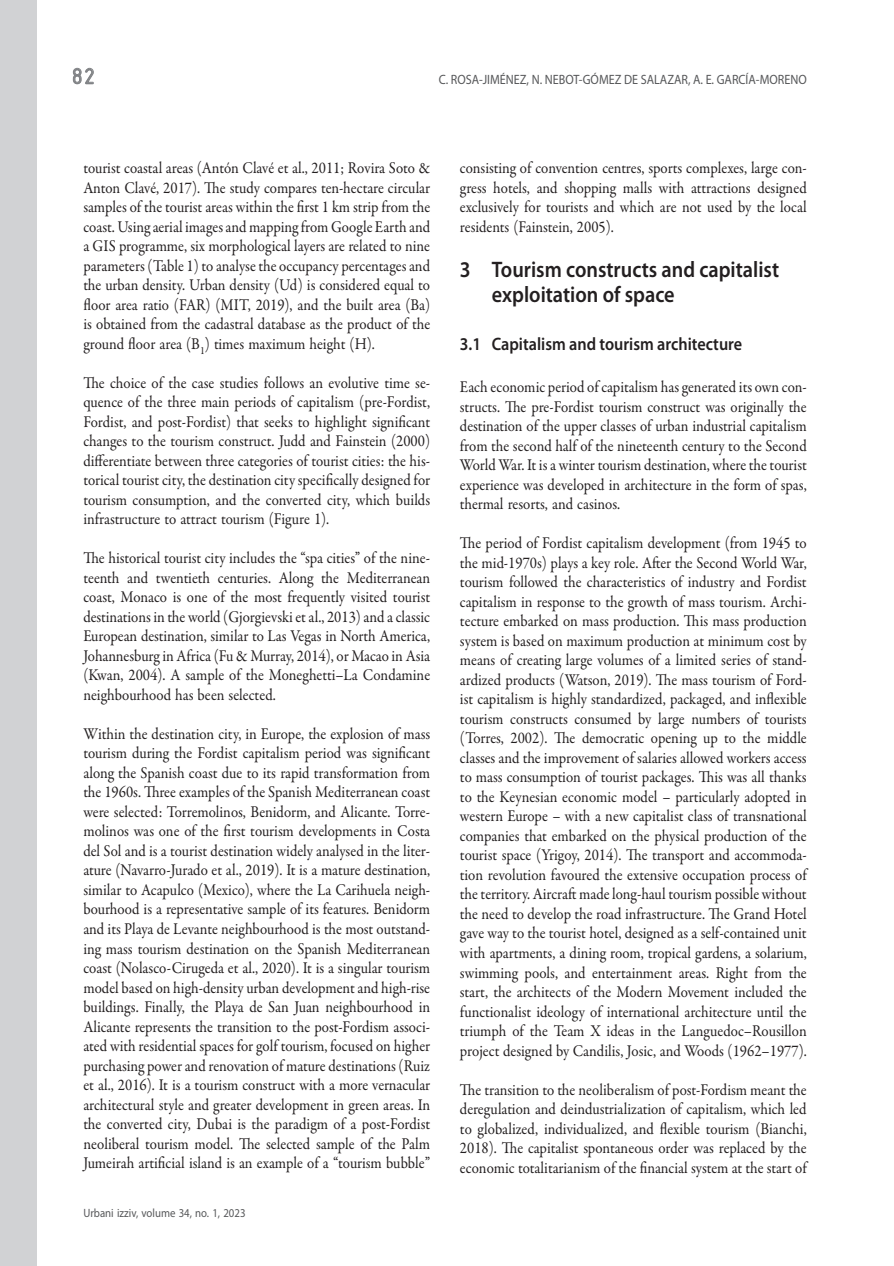
<style>
.page{position:relative;width:894px;height:1266px;background:#fff}
.page>*{position:absolute;margin:0;border:0;box-sizing:border-box;transform-origin:0 0}
.t1{font:24px "ISOCTEUR";color:#808285}
.t2{font:600 22.5px/25.5px "Myriad Pro";color:#231f20;scale:.9 1}
.t3{font:600 18px "Myriad Pro";color:#231f20;scale:.9 1}
.t4{font:16.5px/19.5px "Garamond Premr Pro";color:#231f20;text-align:justify;scale:.9 1}
.t5{font:13.5px "Myriad Pro";color:#57585a;scale:.9 1}
.t6{font:12px "Myriad Pro";color:#57585a;scale:.9 1}
</style>
<div class="page">
<svg style="left:73px;top:68px;width:21px;height:17px"></svg>
<div style="left:0;top:0;width:37px;height:1265px;background:#d1d2d4"></div>
<h1 class="t1" style="left:69px;top:61px;width:31px">82</h1>
<p class="t5" style="left:438px;top:72px;width:410px">C. ROSA-JIMÉNEZ, N. NEBOT-GÓMEZ DE SALAZAR, A. E. GARCÍA-MORENO</p>
<p class="t4" style="left:83px;top:158px;width:387px">tourist coastal areas (Antón Clavé et al., 2011; Rovira Soto &amp; Anton Clavé, 2017). The study compares ten-hectare circular samples of the tourist areas within the first 1 km strip from the coast. Using aerial images and mapping from Google Earth and a GIS programme, six morphological layers are related to nine parameters (Table 1) to analyse the occupancy percentages and the urban density. Urban density (Ud) is considered equal to floor area ratio (FAR) (MIT, 2019), and the built area (Ba) is obtained from the cadastral database as the product of the ground floor area (B<sub>1</sub>) times maximum height (H).</p>
<p class="t4" style="left:83px;top:373px;width:387px">The choice of the case studies follows an evolutive time se&shy;quence of the three main periods of capitalism (pre-Fordist, Fordist, and post-Fordist) that seeks to highlight significant changes to the tourism construct. Judd and Fainstein (2000) differentiate between three categories of tourist cities: the his&shy;torical tourist city, the destination city specifically designed for tourism consumption, and the converted city, which builds infrastructure to attract tourism (Figure 1).</p>
<p class="t4" style="left:83px;top:548px;width:387px">The historical tourist city includes the “spa cities” of the nine&shy;teenth and twentieth centuries. Along the Mediterranean coast, Monaco is one of the most frequently visited tourist destinations in the world (Gjorgievski et al., 2013) and a classic European destination, similar to Las Vegas in North America, Johannesburg in Africa (Fu &amp; Murray, 2014), or Macao in Asia (Kwan, 2004). A sample of the Moneghetti–La Condamine neighbourhood has been selected.</p>
<p class="t4" style="left:83px;top:724px;width:387px">Within the destination city, in Europe, the explosion of mass tourism during the Fordist capitalism period was significant along the Spanish coast due to its rapid transformation from the 1960s. Three examples of the Spanish Mediterranean coast were selected: Torremolinos, Benidorm, and Alicante. Torre&shy;molinos was one of the first tourism developments in Costa del Sol and is a tourist destination widely analysed in the liter&shy;ature (Navarro-Jurado et al., 2019). It is a mature destination, similar to Acapulco (Mexico), where the La Carihuela neigh&shy;bourhood is a representative sample of its features. Benidorm and its Playa de Levante neighbourhood is the most outstand&shy;ing mass tourism destination on the Spanish Mediterranean coast (Nolasco-Cirugeda et al., 2020). It is a singular tourism model based on high-density urban development and high-rise buildings. Finally, the Playa de San Juan neighbourhood in Alicante represents the transition to the post-Fordism associ&shy;ated with residential spaces for golf tourism, focused on higher purchasing power and renovation of mature destinations (Ruiz et al., 2016). It is a tourism construct with a more vernacular architectural style and greater development in green areas. In the converted city, Dubai is the paradigm of a post-Fordist neoliberal tourism model. The selected sample of the Palm Jumeirah artificial island is an example of a “tourism bubble”</p>
<p class="t6" style="left:83px;top:1205px;width:182px">Urbani izziv, volume 34, no. 1, 2023</p>
<p class="t4" style="left:460px;top:158px;width:387px">consisting of convention centres, sports complexes, large con&shy;gress hotels, and shopping malls with attractions designed exclusively for tourists and which are not used by the local residents (Fainstein, 2005).</p>
<h2 class="t2" style="left:491px;top:256px;width:321px;text-indent:-32px">3 Tourism constructs and capitalist exploitation of space</h2>
<p class="t3" style="left:460px;top:332px;width:315px">3.1 Capitalism and tourism architecture</p>
<p class="t4" style="left:460px;top:377px;width:387px">Each economic period of capitalism has generated its own con&shy;structs. The pre-Fordist tourism construct was originally the destination of the upper classes of urban industrial capitalism from the second half of the nineteenth century to the Second World War. It is a winter tourism destination, where the tourist experience was developed in architecture in the form of spas, thermal resorts, and casinos.</p>
<p class="t4" style="left:460px;top:533px;width:387px">The period of Fordist capitalism development (from 1945 to the mid-1970s) plays a key role. After the Second World War, tourism followed the characteristics of industry and Fordist capitalism in response to the growth of mass tourism. Archi&shy;tecture embarked on mass production. This mass production system is based on maximum production at minimum cost by means of creating large volumes of a limited series of stand&shy;ardized products (Watson, 2019). The mass tourism of Ford&shy;ist capitalism is highly standardized, packaged, and inflexible tourism constructs consumed by large numbers of tourists (Torres, 2002). The democratic opening up to the middle classes and the improvement of salaries allowed workers access to mass consumption of tourist packages. This was all thanks to the Keynesian economic model – particularly adopted in western Europe – with a new capitalist class of transnational companies that embarked on the physical production of the tourist space (Yrigoy, 2014). The transport and accommoda&shy;tion revolution favoured the extensive occupation process of the territory. Aircraft made long-haul tourism possible without the need to develop the road infrastructure. The Grand Hotel gave way to the tourist hotel, designed as a self-contained unit with apartments, a dining room, tropical gardens, a solarium, swimming pools, and entertainment areas. Right from the start, the architects of the Modern Movement included the functionalist ideology of international architecture until the triumph of the Team X ideas in the Languedoc–Rousillon project designed by Candilis, Josic, and Woods (1962–1977).</p>
<p class="t4" style="left:460px;top:1079px;width:387px">The transition to the neoliberalism of post-Fordism meant the deregulation and deindustrialization of capitalism, which led to globalized, individualized, and flexible tourism (Bianchi, 2018). The capitalist spontaneous order was replaced by the economic totalitarianism of the financial system at the start of</p>
</div>
